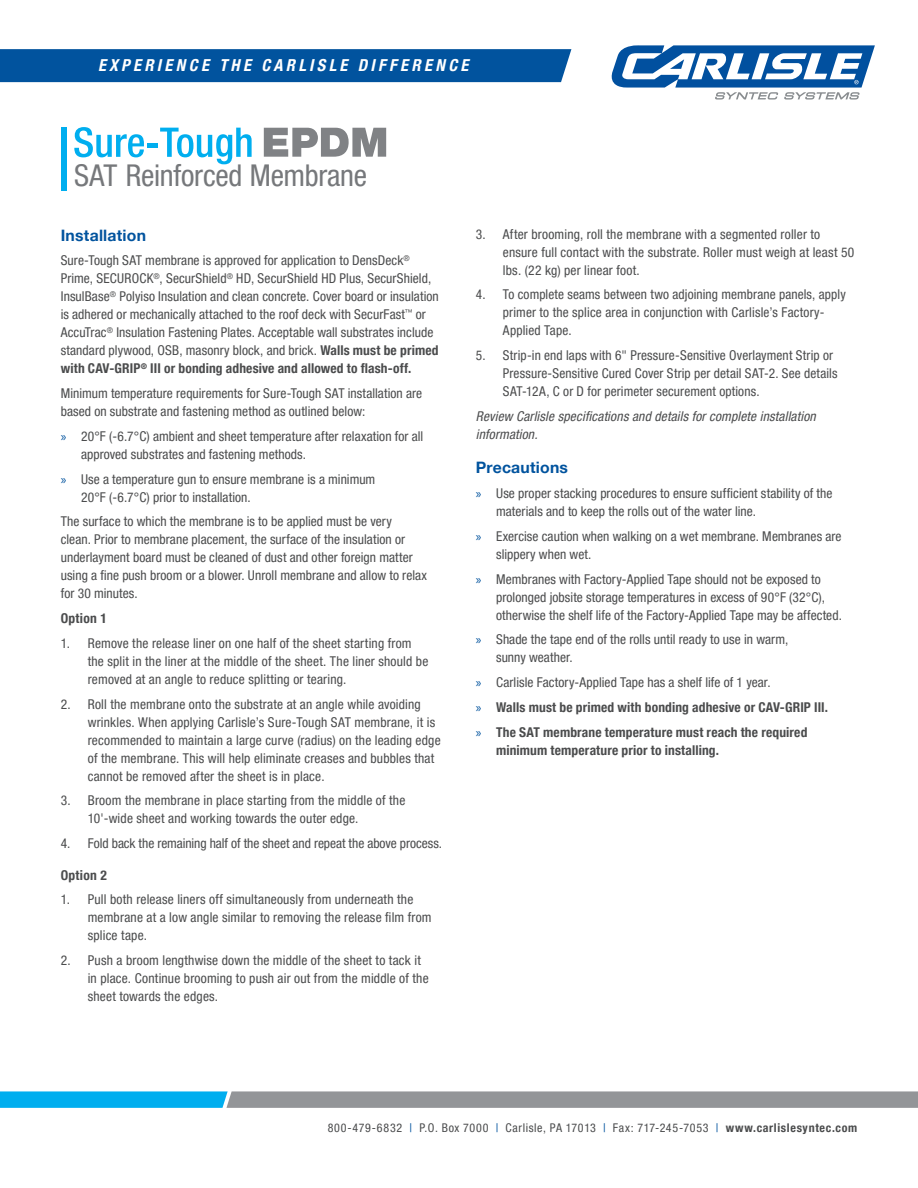
<style>
.page{position:relative;width:918px;height:1188px;background:#fff}
.page>*{position:absolute;margin:0;border:0;box-sizing:border-box;transform-origin:0 0}
.t1{font:condensed 30px "Helvetica Neue LT Pro";letter-spacing:-.01em;color:#76787b}
.t2{font:italic 700 condensed 16.5px "Helvetica Neue LT Pro";letter-spacing:.205em;color:#fff}
.t3{font:700 15.75px "Helvetica Neue LT Pro";letter-spacing:.015em;color:#01539e}
.t4{font:condensed 13.5px/18px "Helvetica Neue LT Pro";letter-spacing:.01em;color:#4b4c4d}
.t5{font:700 condensed 13.5px/18px "Helvetica Neue LT Pro";letter-spacing:.01em;color:#4b4c4d}
.t6{font:italic condensed 13.5px/18px "Helvetica Neue LT Pro";letter-spacing:.015em;color:#4b4c4d}
.t7{font:condensed 12px "Helvetica Neue LT Pro";letter-spacing:.05em;color:#4b4c4d}
.s1{font-weight:700}
.s2{font-family:"Myriad Pro";font-stretch:normal;color:#01539e}
.s3{font-family:"Myriad Pro";font-weight:400;font-stretch:normal;color:#01539e}
.s4{color:#01539e}
</style>
<div class="page">
<svg style="left:264px;top:128px;width:122px;height:29px"></svg>
<svg style="left:74px;top:127px;width:70px;height:30px"></svg>
<hr style="left:147px;top:143px;width:11px;height:4px;background:#00aeef">
<svg style="left:160px;top:128px;width:92px;height:36px"></svg>
<div style="left:61px;top:127px;width:6px;height:64px;background:#00aeef"></div>
<div style="left:0;top:49px;width:571px;height:33px;background:#01539e"></div>
<svg style="left:612px;top:45px;width:263px;height:55px"></svg>
<svg style="left:0;top:1091px;width:918px;height:17px;background:#749eb0"></svg>
<p class="t2" style="left:98px;top:55px;width:372px">EXPERIENCE THE CARLISLE DIFFERENCE</p>
<p class="t1" style="left:74px;top:158px;width:295px">SAT Reinforced Membrane</p>
<p class="t3" style="left:61px;top:225px;width:87px">Installation</p>
<p class="t4" style="left:61px;top:252px;width:380px">Sure-Tough SAT membrane is approved for application to DensDeck<sup>® </sup>Prime, SECUROCK<sup>®</sup>, SecurShield<sup>®</sup> HD, SecurShield HD Plus, SecurShield, InsulBase<sup>®</sup> Polyiso Insulation and clean concrete. Cover board or insulation is adhered or mechanically attached to the roof deck with SecurFast<sup>™</sup> or AccuTrac<sup>®</sup> Insulation Fastening Plates. Acceptable wall substrates include standard plywood, OSB, masonry block, and brick. <span class="s1">Walls must be primed with CAV-GRIP</span><sup>®</sup> <span class="s1">III or bonding adhesive and allowed to flash-off.</span></p>
<p class="t4" style="left:61px;top:384px;width:363px">Minimum temperature requirements for Sure-Tough SAT installation are based on substrate and fastening method as outlined below:</p>
<p class="t4" style="left:81px;top:427px;width:344px;text-indent:-20px"><span class="s2">»</span> 20°F (-6.7°C) ambient and sheet temperature after relaxation for all approved substrates and fastening methods.</p>
<p class="t4" style="left:81px;top:470px;width:296px;text-indent:-20px"><span class="s2">»</span> Use a temperature gun to ensure membrane is a minimum<br>20°F (-6.7°C) prior to installation.</p>
<p class="t4" style="left:61px;top:513px;width:368px">The surface to which the membrane is to be applied must be very<br>clean. Prior to membrane placement, the surface of the insulation or underlayment board must be cleaned of dust and other foreign matter using a fine push broom or a blower. Unroll membrane and allow to relax for 30 minutes.</p>
<p class="t5" style="left:61px;top:610px;width:48px">Option 1</p>
<p class="t4" style="left:88px;top:634px;width:342px;text-indent:-27px">1. Remove the release liner on one half of the sheet starting from the split in the liner at the middle of the sheet. The liner should be removed at an angle to reduce splitting or tearing.</p>
<p class="t4" style="left:88px;top:695px;width:354px;text-indent:-27px">2. Roll the membrane onto the substrate at an angle while avoiding wrinkles. When applying Carlisle’s Sure-Tough SAT membrane, it is recommended to maintain a large curve (radius) on the leading edge of the membrane. This will help eliminate creases and bubbles that cannot be removed after the sheet is in place.</p>
<p class="t4" style="left:88px;top:792px;width:319px;text-indent:-27px">3. Broom the membrane in place starting from the middle of the<br>10'-wide sheet and working towards the outer edge.</p>
<p class="t4" style="left:61px;top:834px;width:383px">4. Fold back the remaining half of the sheet and repeat the above process.</p>
<p class="t5" style="left:61px;top:866px;width:48px">Option 2</p>
<p class="t4" style="left:88px;top:891px;width:345px;text-indent:-27px">1. Pull both release liners off simultaneously from underneath the membrane at a low angle similar to removing the release film from splice tape.</p>
<p class="t4" style="left:88px;top:951px;width:342px;text-indent:-27px">2. Push a broom lengthwise down the middle of the sheet to tack it in place. Continue brooming to push air out from the middle of the sheet towards the edges.</p>
<p class="t4" style="left:503px;top:225px;width:353px;text-indent:-27px">3. After brooming, roll the membrane with a segmented roller to ensure full contact with the substrate. Roller must weigh at least 50 lbs. (22 kg) per linear foot.</p>
<p class="t4" style="left:503px;top:285px;width:344px;text-indent:-27px">4. To complete seams between two adjoining membrane panels, apply primer to the splice area in conjunction with Carlisle’s Factory-<br>Applied Tape.</p>
<p class="t4" style="left:503px;top:346px;width:336px;text-indent:-27px">5. Strip-in end laps with 6" Pressure-Sensitive Overlayment Strip or<br>Pressure-Sensitive Cured Cover Strip per detail SAT-2. See details<br>SAT-12A, C or D for perimeter securement options.</p>
<p class="t6" style="left:476px;top:407px;width:341px">Review Carlisle specifications and details for complete installation information.</p>
<p class="t3" style="left:476px;top:458px;width:94px">Precautions</p>
<p class="t4" style="left:496px;top:484px;width:338px;text-indent:-20px"><span class="s2">»</span> Use proper stacking procedures to ensure sufficient stability of the materials and to keep the rolls out of the water line.</p>
<p class="t4" style="left:496px;top:527px;width:347px;text-indent:-20px"><span class="s2">»</span> Exercise caution when walking on a wet membrane. Membranes are slippery when wet.</p>
<p class="t4" style="left:496px;top:570px;width:347px;text-indent:-20px"><span class="s2">»</span> Membranes with Factory-Applied Tape should not be exposed to prolonged jobsite storage temperatures in excess of 90°F (32°C), otherwise the shelf life of the Factory-Applied Tape may be affected.</p>
<p class="t4" style="left:496px;top:630px;width:294px;text-indent:-20px"><span class="s2">»</span> Shade the tape end of the rolls until ready to use in warm, sunny weather.</p>
<p class="t4" style="left:476px;top:673px;width:296px"><span class="s2">»</span> Carlisle Factory-Applied Tape has a shelf life of 1 year.</p>
<p class="t5" style="left:476px;top:698px;width:354px"><span class="s3">»</span> Walls must be primed with bonding adhesive or CAV-GRIP III.</p>
<p class="t5" style="left:496px;top:723px;width:313px;text-indent:-20px"><span class="s3">»</span> The SAT membrane temperature must reach the required minimum temperature prior to installing.</p>
<p class="t7" style="left:328px;top:1121px;width:531px">800-479-6832 <span class="s4">|</span> P.O. Box 7000 <span class="s4">|</span> Carlisle, PA 17013 <span class="s4">|</span> Fax: 717-245-7053 <span class="s4">|</span> <span class="s1">www.carlislesyntec.com</span></p>
</div>
